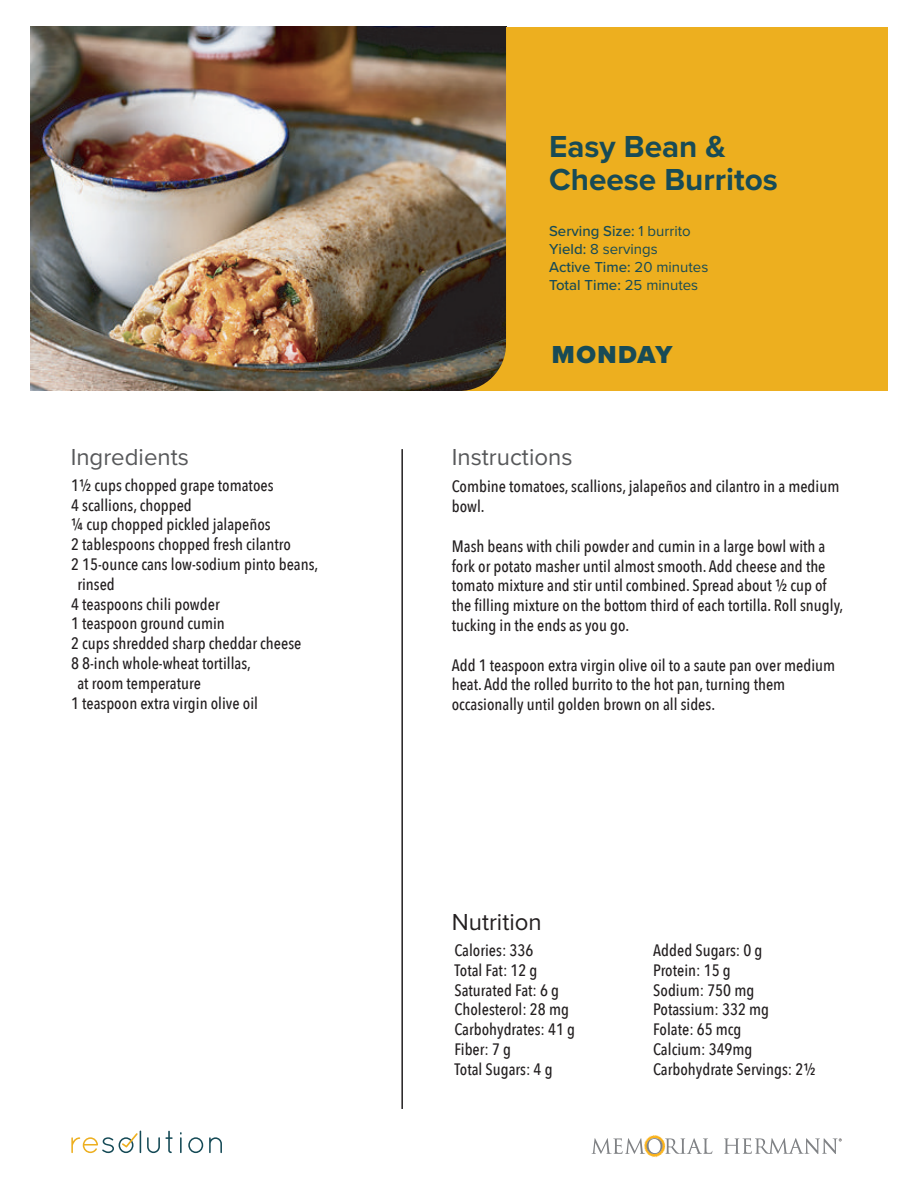
<style>
.page{position:relative;width:918px;height:1188px;background:#fff}
.page>*{position:absolute;margin:0;border:0;box-sizing:border-box;transform-origin:0 0}
.t1{font:700 31.5px/33px "Proxima Nova";color:#184b56}
.t2{font:900 25.5px "Proxima Nova";letter-spacing:.06em;color:#184b56}
.t3{font:24px "Proxima Nova";color:#57585a}
.t4{font:24px "Proxima Nova";color:#231f20}
.t5{font:500 16.5px/19.8px "Avenir Next Condensed";color:#231f20}
.t6{font:500 15px/18px "Proxima Nova";color:#184b56}
.s1{font-weight:400}
</style>
<div class="page">
<svg style="left:147px;top:1137px;width:13px;height:16px"></svg>
<svg style="left:166px;top:1131px;width:7px;height:22px"></svg>
<svg style="left:180px;top:1132px;width:2px;height:21px"></svg>
<svg style="left:188px;top:1137px;width:15px;height:16px"></svg>
<svg style="left:209px;top:1137px;width:13px;height:16px"></svg>
<svg style="left:71px;top:1131px;width:70px;height:22px"></svg>
<img style="left:30px;top:26px;width:476px;height:364px">
<svg style="left:459px;top:27px;width:429px;height:364px;background:#d39e25"></svg>
<img style="left:647px;top:1135px;width:15px;height:23px">
<svg style="left:592px;top:1138px;width:120px;height:16px"></svg>
<svg style="left:724px;top:1138px;width:118px;height:16px"></svg>
<hr style="left:401px;top:449px;width:2px;height:660px;background:#231f20">
<h3 class="t3" style="left:71px;top:440px;width:120px">Ingredients</h3>
<p class="t5" style="left:71px;top:475px;width:204px">1½ cups chopped grape tomatoes</p>
<p class="t5" style="left:71px;top:495px;width:122px">4 scallions, chopped</p>
<p class="t5" style="left:71px;top:515px;width:201px">¼ cup chopped pickled jalapeños</p>
<p class="t5" style="left:71px;top:535px;width:221px">2 tablespoons chopped fresh cilantro</p>
<p class="t5" style="left:71px;top:554px;width:249px">2 15-ounce cans low-sodium pinto beans,</p>
<p class="t5" style="left:77px;top:574px;width:39px">rinsed</p>
<p class="t5" style="left:71px;top:594px;width:150px">4 teaspoons chili powder</p>
<p class="t5" style="left:71px;top:614px;width:155px">1 teaspoon ground cumin</p>
<p class="t5" style="left:71px;top:634px;width:232px">2 cups shredded sharp cheddar cheese</p>
<p class="t5" style="left:71px;top:653px;width:181px">8 8-inch whole-wheat tortillas,</p>
<p class="t5" style="left:77px;top:673px;width:125px">at room temperature</p>
<p class="t5" style="left:71px;top:693px;width:188px">1 teaspoon extra virgin olive oil</p>
<h1 class="t1" style="left:549px;top:129px;width:230px">Easy Bean &amp;<br>Cheese Burritos</h1>
<p class="t6" style="left:549px;top:221px;width:161px">Serving Size: <span class="s1">1 burrito<br></span>Yield: <span class="s1">8 servings<br></span>Active Time: <span class="s1">20 minutes<br></span>Total Time: <span class="s1">25 minutes</span></p>
<h2 class="t2" style="left:552px;top:336px;width:122px">MONDAY</h2>
<h3 class="t3" style="left:452px;top:440px;width:122px">Instructions</h3>
<p class="t5" style="left:452px;top:477px;width:389px">Combine tomatoes, scallions, jalapeños and cilantro in a medium bowl.</p>
<p class="t5" style="left:452px;top:536px;width:393px">Mash beans with chili powder and cumin in a large bowl with a fork or potato masher until almost smooth. Add cheese and the tomato mixture and stir until combined. Spread about ½ cup of the filling mixture on the bottom third of each tortilla. Roll snugly, tucking in the ends as you go.</p>
<p class="t5" style="left:452px;top:655px;width:385px">Add 1 teaspoon extra virgin olive oil to a saute pan over medium heat. Add the rolled burrito to the hot pan, turning them occasionally until golden brown on all sides.</p>
<h3 class="t4" style="left:452px;top:904px;width:91px">Nutrition</h3>
<p class="t5" style="left:455px;top:940px;width:122px">Calories: 336<br>Total Fat: 12 g<br>Saturated Fat: 6 g<br>Cholesterol: 28 mg<br>Carbohydrates: 41 g<br>Fiber: 7 g<br>Total Sugars: 4 g</p>
<p class="t5" style="left:653px;top:940px;width:164px">Added Sugars: 0 g<br>Protein: 15 g<br>Sodium: 750 mg<br>Potassium: 332 mg<br>Folate: 65 mcg<br>Calcium: 349mg<br>Carbohydrate Servings: 2½</p>
</div>
